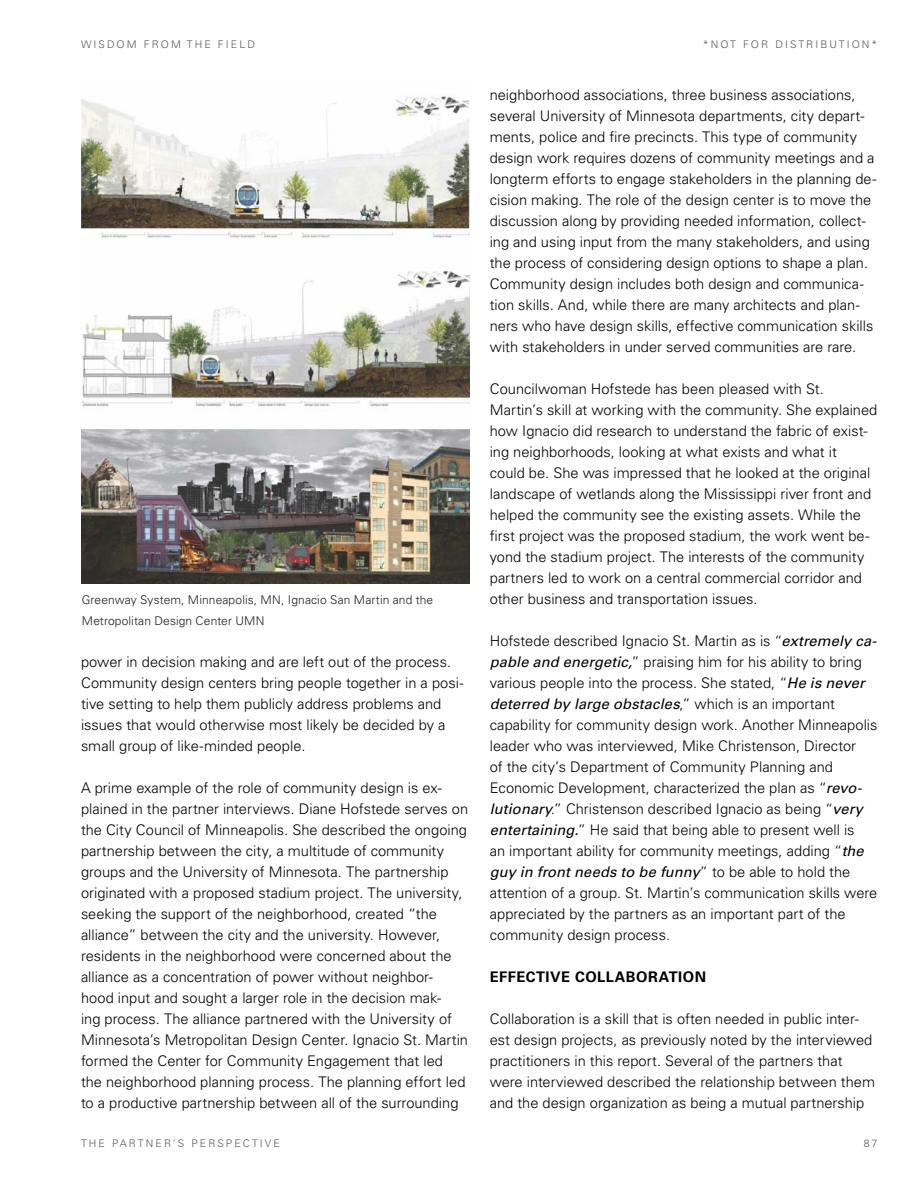
<style>
.page{position:relative;width:918px;height:1188px;background:#fff}
.page>*{position:absolute;margin:0;border:0;box-sizing:border-box;transform-origin:0 0}
.BL_Grid{font:300 14.7px/21px "Univers LT Std";color:#000}
.BL_Grid-2{font:700 14.7px "Univers LT Std";letter-spacing:.035em;color:#000}
.BL_Grid-3{font:300 12px/21px "Univers LT Std";letter-spacing:.01em;color:#231f20}
.t1{font:300 10.5px "Univers LT Std";letter-spacing:.2em;color:#57585a}
.s1{font-weight:400;font-style:italic}
</style>
<div class="page">
<img style="left:81px;top:96px;width:389px;height:487px">
<p class="t1" style="left:81px;top:38px;width:175px">WISDOM FROM THE FIELD</p>
<p class="BL_Grid-3" style="left:82px;top:590px;width:353px">Greenway System, Minneapolis, MN, Ignacio San Martin and the<br>Metropolitan Design Center UMN</p>
<p class="BL_Grid" style="left:81px;top:652px;width:384px">power in decision making and are left out of the process.<br>Community design centers bring people together in a posi&shy;tive setting to help them publicly address problems and issues that would otherwise most likely be decided by a small group of like-minded people.</p>
<p class="BL_Grid" style="left:81px;top:778px;width:389px">A prime example of the role of community design is ex&shy;plained in the partner interviews. Diane Hofstede serves on the City Council of Minneapolis. She described the ongoing partnership between the city, a multitude of community groups and the University of Minnesota. The partnership originated with a proposed stadium project. The university, seeking the support of the neighborhood, created “the alliance” between the city and the university. However, residents in the neighborhood were concerned about the alliance as a concentration of power without neighbor&shy;hood input and sought a larger role in the decision mak-<br>ing process. The alliance partnered with the University of Minnesota’s Metropolitan Design Center. Ignacio St. Martin formed the Center for Community Engagement that led<br>the neighborhood planning process. The planning effort led to a productive partnership between all of the surrounding</p>
<p class="t1" style="left:81px;top:1137px;width:200px">THE PARTNER’S PERSPECTIVE</p>
<p class="t1" style="left:703px;top:38px;width:176px">*NOT FOR DISTRIBUTION*</p>
<p class="BL_Grid" style="left:490px;top:85px;width:388px">neighborhood associations, three business associations, several University of Minnesota departments, city depart&shy;ments, police and fire precincts. This type of community design work requires dozens of community meetings and a longterm efforts to engage stakeholders in the planning de&shy;cision making. The role of the design center is to move the discussion along by providing needed information, collect&shy;ing and using input from the many stakeholders, and using the process of considering design options to shape a plan.<br>Community design includes both design and communica&shy;tion skills. And, while there are many architects and plan&shy;ners who have design skills, effective communication skills with stakeholders in under served communities are rare.</p>
<p class="BL_Grid" style="left:490px;top:379px;width:389px">Councilwoman Hofstede has been pleased with St.<br>Martin’s skill at working with the community. She explained how Ignacio did research to understand the fabric of exist&shy;ing neighborhoods, looking at what exists and what it<br>could be. She was impressed that he looked at the original landscape of wetlands along the Mississippi river front and helped the community see the existing assets. While the first project was the proposed stadium, the work went be&shy;yond the stadium project. The interests of the community partners led to work on a central commercial corridor and other business and transportation issues.</p>
<p class="BL_Grid" style="left:490px;top:631px;width:389px">Hofstede described Ignacio St. Martin as is “<span class="s1">extremely ca&shy;pable and energetic,</span>” praising him for his ability to bring various people into the process. She stated, “<span class="s1">He is never deterred by large obstacles</span>,” which is an important capability for community design work. Another Minneapolis leader who was interviewed, Mike Christenson, Director<br>of the city’s Department of Community Planning and Economic Development, characterized the plan as “<span class="s1">revo&shy;lutionary</span>.” Christenson described Ignacio as being “<span class="s1">very entertaining.</span>” He said that being able to present well is<br>an important ability for community meetings, adding “<span class="s1">the guy in front needs to be funny</span>” to be able to hold the attention of a group. St. Martin’s communication skills were appreciated by the partners as an important part of the community design process.</p>
<p class="BL_Grid-2" style="left:490px;top:969px;width:218px">EFFECTIVE COLLABORATION</p>
<p class="BL_Grid" style="left:490px;top:1009px;width:387px">Collaboration is a skill that is often needed in public inter&shy;est design projects, as previously noted by the interviewed practitioners in this report. Several of the partners that were interviewed described the relationship between them and the design organization as being a mutual partnership</p>
<p class="t1" style="left:864px;top:1137px;width:15px">87</p>
</div>
